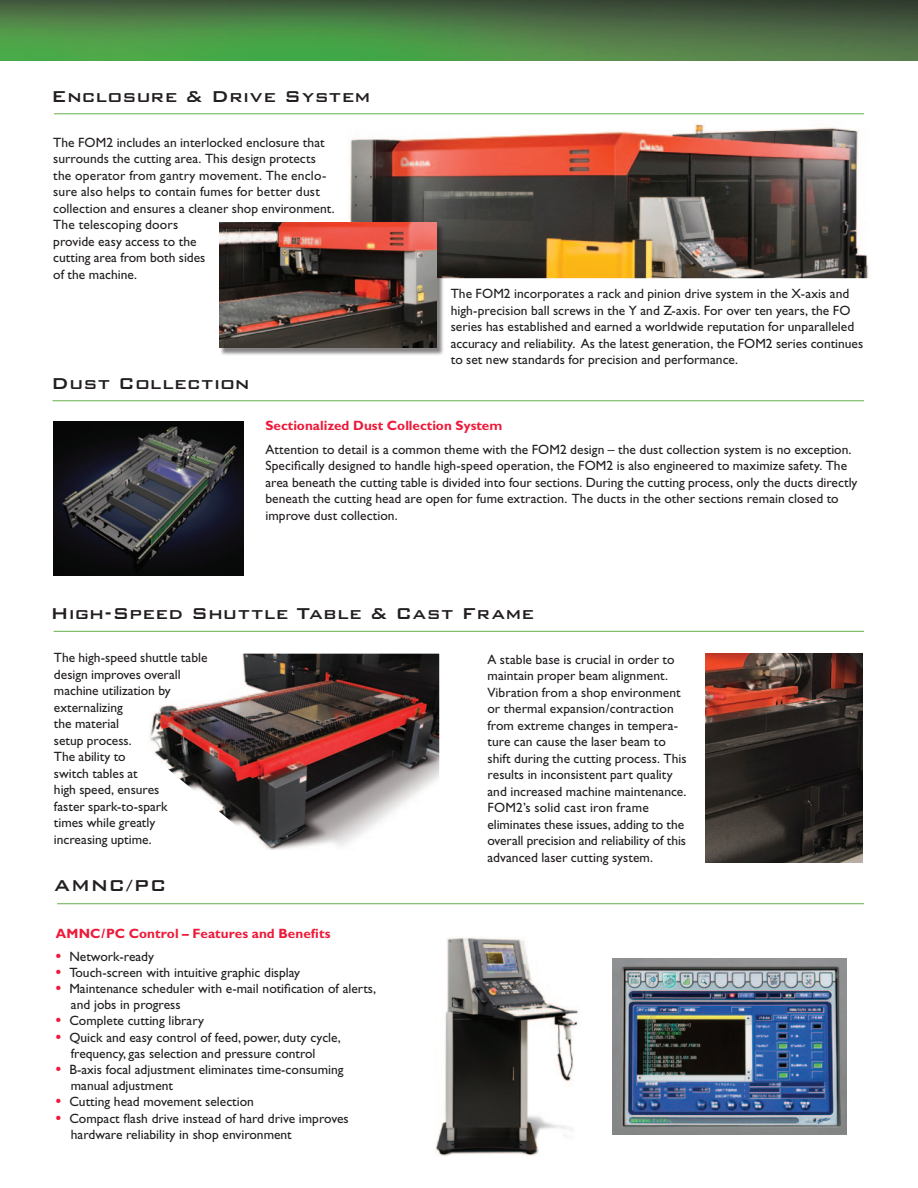
<style>
.page{position:relative;width:918px;height:1188px;background:#fff}
.page>*{position:absolute;margin:0;border:0;box-sizing:border-box;transform-origin:0 0}
.t1{font:500 21px "Bank Gothic BT";letter-spacing:.015em;color:#231f20}
.t2{font:13.5px/16.5px "Gill Sans";color:#231f20}
.t3{font:700 13.5px "Gill Sans";color:#ed1a3a}
.s1{font-weight:700;font-size:15px;color:#ed1a3a}
</style>
<div class="page">
<img style="left:149px;top:654px;width:290px;height:196px">
<img style="left:435px;top:937px;width:144px;height:219px">
<img style="left:0;top:0;width:918px;height:61px">
<hr style="left:54px;top:631px;width:810px;height:1px;background:#65b04c">
<hr style="left:57px;top:903px;width:807px;height:1px;background:#65b04c">
<hr style="left:54px;top:113px;width:810px;height:1px;background:#65b04c">
<hr style="left:52px;top:400px;width:812px;height:1px;background:#65b04c">
<img style="left:705px;top:653px;width:158px;height:210px">
<img style="left:54px;top:422px;width:190px;height:153px">
<img style="left:613px;top:958px;width:234px;height:177px">
<img style="left:292px;top:124px;width:577px;height:154px">
<div style="left:220px;top:224px;width:225px;height:131px;background:#231f20;opacity:.55"></div>
<img style="left:219px;top:223px;width:218px;height:125px">
<h1 class="t1" style="left:51px;top:85px;width:321px">Enclosure &amp; Drive System</h1>
<p class="t2" style="left:53px;top:134px;width:283px">The FOM2 includes an interlocked enclosure that surrounds the cutting area. This design protects the operator from gantry movement. The enclo&shy;sure also helps to contain fumes for better dust collection and ensures a cleaner shop environment.<br>The telescoping doors<br>provide easy access to the<br>cutting area from both sides<br>of the machine.</p>
<h1 class="t1" style="left:51px;top:372px;width:200px">Dust Collection</h1>
<p class="t2" style="left:451px;top:286px;width:414px">The FOM2 incorporates a rack and pinion drive system in the X-axis and high-precision ball screws in the Y and Z-axis. For over ten years, the FO series has established and earned a worldwide reputation for unparalleled accuracy and reliability. As the latest generation, the FOM2 series continues to set new standards for precision and performance.</p>
<p class="t3" style="left:266px;top:418px;width:238px">Sectionalized Dust Collection System</p>
<p class="t2" style="left:266px;top:441px;width:594px">Attention to detail is a common theme with the FOM2 design – the dust collection system is no exception.<br>Specifically designed to handle high-speed operation, the FOM2 is also engineered to maximize safety. The area beneath the cutting table is divided into four sections. During the cutting process, only the ducts directly beneath the cutting head are open for fume extraction. The ducts in the other sections remain closed to improve dust collection.</p>
<h1 class="t1" style="left:51px;top:602px;width:485px">High-Speed Shuttle Table &amp; Cast Frame</h1>
<p class="t2" style="left:54px;top:649px;width:155px">The high-speed shuttle table design improves overall machine utilization by externalizing<br>the material<br>setup process.<br>The ability to<br>switch tables at<br>high speed, ensures<br>faster spark-to-spark<br>times while greatly increasing uptime.</p>
<p class="t2" style="left:487px;top:651px;width:201px">A stable base is crucial in order to maintain proper beam alignment.<br>Vibration from a shop environment or thermal expansion/contraction from extreme changes in tempera&shy;ture can cause the laser beam to shift during the cutting process. This results in inconsistent part quality and increased machine maintenance.<br>FOM2’s solid cast iron frame eliminates these issues, adding to the overall precision and reliability of this advanced laser cutting system.</p>
<h1 class="t1" style="left:54px;top:875px;width:114px">AMNC/PC</h1>
<p class="t3" style="left:56px;top:925px;width:276px">AMNC/PC Control – Features and Benefits</p>
<p class="t2" style="left:56px;top:948px;width:100px"><span class="s1">•</span> Network-ready</p>
<p class="t2" style="left:56px;top:964px;width:246px"><span class="s1">•</span> Touch-screen with intuitive graphic display</p>
<p class="t2" style="left:71px;top:980px;width:307px;text-indent:-15px"><span class="s1">•</span> Maintenance scheduler with e-mail notification of alerts, and jobs in progress</p>
<p class="t2" style="left:56px;top:1013px;width:150px"><span class="s1">•</span> Complete cutting library</p>
<p class="t2" style="left:71px;top:1029px;width:271px;text-indent:-15px"><span class="s1">•</span> Quick and easy control of feed, power, duty cycle, frequency, gas selection and pressure control</p>
<p class="t2" style="left:71px;top:1061px;width:274px;text-indent:-15px"><span class="s1">•</span> B-axis focal adjustment eliminates time-consuming manual adjustment</p>
<p class="t2" style="left:56px;top:1094px;width:200px"><span class="s1">•</span> Cutting head movement selection</p>
<p class="t2" style="left:71px;top:1110px;width:279px;text-indent:-15px"><span class="s1">•</span> Compact flash drive instead of hard drive improves hardware reliability in shop environment</p>
</div>
